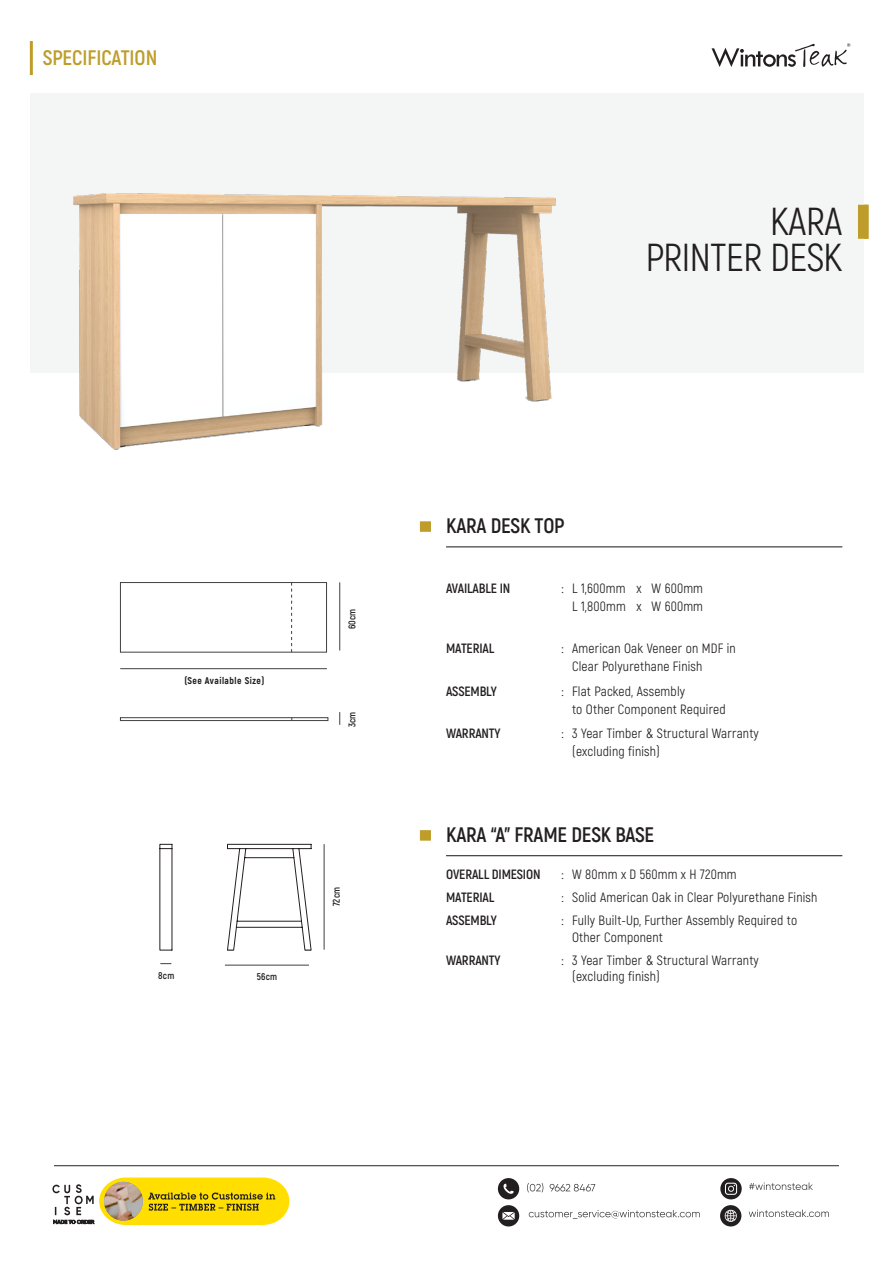
<style>
.page{position:relative;width:893px;height:1263px;background:#fff}
.page>*{position:absolute;margin:0;border:0;box-sizing:border-box;transform-origin:0 0}
.Product_Name{font:39px/36px "Akrobat";letter-spacing:-.01em;color:#231f20;text-align:right}
.Product_Copy{font:700 21px "Akrobat";letter-spacing:-.01em;color:#231f20}
.t1{font:700 21px "Akrobat";color:#be9d2a}
.Product_Copy-2{font:13.5px/18px "Akrobat";letter-spacing:.015em;color:#231f20}
.Product_Copy-3{font:700 13.5px "Akrobat";letter-spacing:-.01em;color:#231f20}
.t2{font:800 9.75px "Akrobat";letter-spacing:.05em;color:#231f20}
.t3{font:700 9.75px "Akrobat";letter-spacing:.02em;color:#231f20}
</style>
<div class="page">
<svg style="left:711px;top:43px;width:139px;height:24px"></svg>
<div style="left:30px;top:93px;width:833px;height:279px;background:#f4f5f5"></div>
<hr style="left:30px;top:41px;width:3px;height:34px;background:#be9d2a">
<svg style="left:52px;top:1177px;width:237px;height:48px"></svg>
<hr style="left:54px;top:1165px;width:785px;height:1px;background:#3e3e3f">
<div style="left:498px;top:1178px;width:21px;height:21px;background:#231f20;border-radius:50%"></div>
<svg style="left:503px;top:1184px;width:11px;height:10px"></svg>
<svg style="left:527px;top:1183px;width:68px;height:9px"></svg>
<svg style="left:720px;top:1178px;width:22px;height:21px"></svg>
<svg style="left:725px;top:1183px;width:12px;height:12px"></svg>
<svg style="left:749px;top:1182px;width:64px;height:8px"></svg>
<div style="left:498px;top:1205px;width:21px;height:21px;background:#231f20;border-radius:50%"></div>
<svg style="left:502px;top:1212px;width:13px;height:8px"></svg>
<svg style="left:529px;top:1210px;width:171px;height:9px"></svg>
<div style="left:720px;top:1205px;width:21px;height:21px;background:#231f20;border-radius:50%"></div>
<svg style="left:724px;top:1209px;width:13px;height:13px"></svg>
<svg style="left:749px;top:1209px;width:80px;height:8px"></svg>
<hr style="left:446px;top:546px;width:396px;height:1px;background:#231f20">
<div style="left:858px;top:205px;width:10px;height:34px;background:#be9d2a"></div>
<div style="left:420px;top:521px;width:11px;height:11px;background:#be9d2a"></div>
<div style="left:120px;top:582px;width:207px;height:70px;border:1px solid #414042"></div>
<svg style="left:291px;top:582px;width:1px;height:70px"></svg>
<div style="left:120px;top:717px;width:208px;height:4px;border:1px solid #414042"></div>
<hr style="left:120px;top:668px;width:207px;height:1px;background:#414042">
<hr style="left:339px;top:582px;width:1px;height:68px;background:#414042">
<svg style="left:339px;top:712px;width:1px;height:13px"></svg>
<hr style="left:446px;top:855px;width:396px;height:1px;background:#231f20">
<div style="left:420px;top:830px;width:11px;height:11px;background:#be9d2a"></div>
<svg style="left:159px;top:844px;width:13px;height:106px"></svg>
<hr style="left:225px;top:965px;width:84px;height:1px;background:#414042">
<hr style="left:324px;top:844px;width:1px;height:106px;background:#414042">
<svg style="left:227px;top:844px;width:84px;height:107px"></svg>
<img style="left:30px;top:193px;width:593px;height:257px">
<h2 class="t1" style="left:43px;top:45px;width:116px">SPECIFICATION</h2>
<p class="Product_Name" style="left:646px;top:203px;width:198px">KARA<br>PRINTER DESK</p>
<p class="t2" style="left:184px;top:674px;width:81px">(See Available Size)</p>
<p class="t3" style="left:346px;top:629px;width:22px;rotate:-90deg">60cm</p>
<p class="t3" style="left:346px;top:727px;width:17px;rotate:-90deg">3cm</p>
<p class="Product_Copy" style="left:446px;top:513px;width:120px">KARA DESK TOP</p>
<p class="Product_Copy-3" style="left:446px;top:580px;width:66px">AVAILABLE IN</p>
<p class="Product_Copy-2" style="left:562px;top:579px;width:143px;text-align:right">: L 1,600mm x W 600mm<br>L 1,800mm x W 600mm</p>
<p class="Product_Copy-3" style="left:446px;top:640px;width:50px">MATERIAL</p>
<p class="Product_Copy-2" style="left:572px;top:639px;width:165px;text-indent:-11px">: American Oak Veneer on MDF in<br>Clear Polyurethane Finish</p>
<p class="Product_Copy-3" style="left:446px;top:682px;width:52px">ASSEMBLY</p>
<p class="Product_Copy-2" style="left:572px;top:682px;width:155px;text-indent:-11px">: Flat Packed, Assembly<br>to Other Component Required</p>
<p class="Product_Copy-3" style="left:446px;top:725px;width:56px">WARRANTY</p>
<p class="Product_Copy-2" style="left:572px;top:724px;width:188px;text-indent:-11px">: 3 Year Timber &amp; Structural Warranty (excluding finish)</p>
<p class="t3" style="left:158px;top:969px;width:18px">8cm</p>
<p class="t3" style="left:330px;top:906px;width:21px;rotate:-90deg">72cm</p>
<p class="Product_Copy" style="left:446px;top:822px;width:210px">KARA “A” FRAME DESK BASE</p>
<p class="Product_Copy-3" style="left:446px;top:866px;width:96px">OVERALL DIMESION</p>
<p class="Product_Copy-2" style="left:562px;top:866px;width:177px">: W 80mm x D 560mm x H 720mm</p>
<p class="Product_Copy-3" style="left:446px;top:889px;width:50px">MATERIAL</p>
<p class="Product_Copy-2" style="left:562px;top:889px;width:257px">: Solid American Oak in Clear Polyurethane Finish</p>
<p class="Product_Copy-3" style="left:446px;top:912px;width:52px">ASSEMBLY</p>
<p class="Product_Copy-2" style="left:572px;top:912px;width:227px;line-height:16.5px;text-indent:-11px">: Fully Built-Up, Further Assembly Required to<br>Other Component</p>
<p class="Product_Copy-3" style="left:446px;top:951px;width:56px">WARRANTY</p>
<p class="Product_Copy-2" style="left:562px;top:951px;width:199px">: 3 Year Timber &amp; Structural Warranty</p>
<p class="t3" style="left:257px;top:971px;width:22px">56cm</p>
<p class="Product_Copy-2" style="left:572px;top:967px;width:89px">(excluding finish)</p>
</div>
